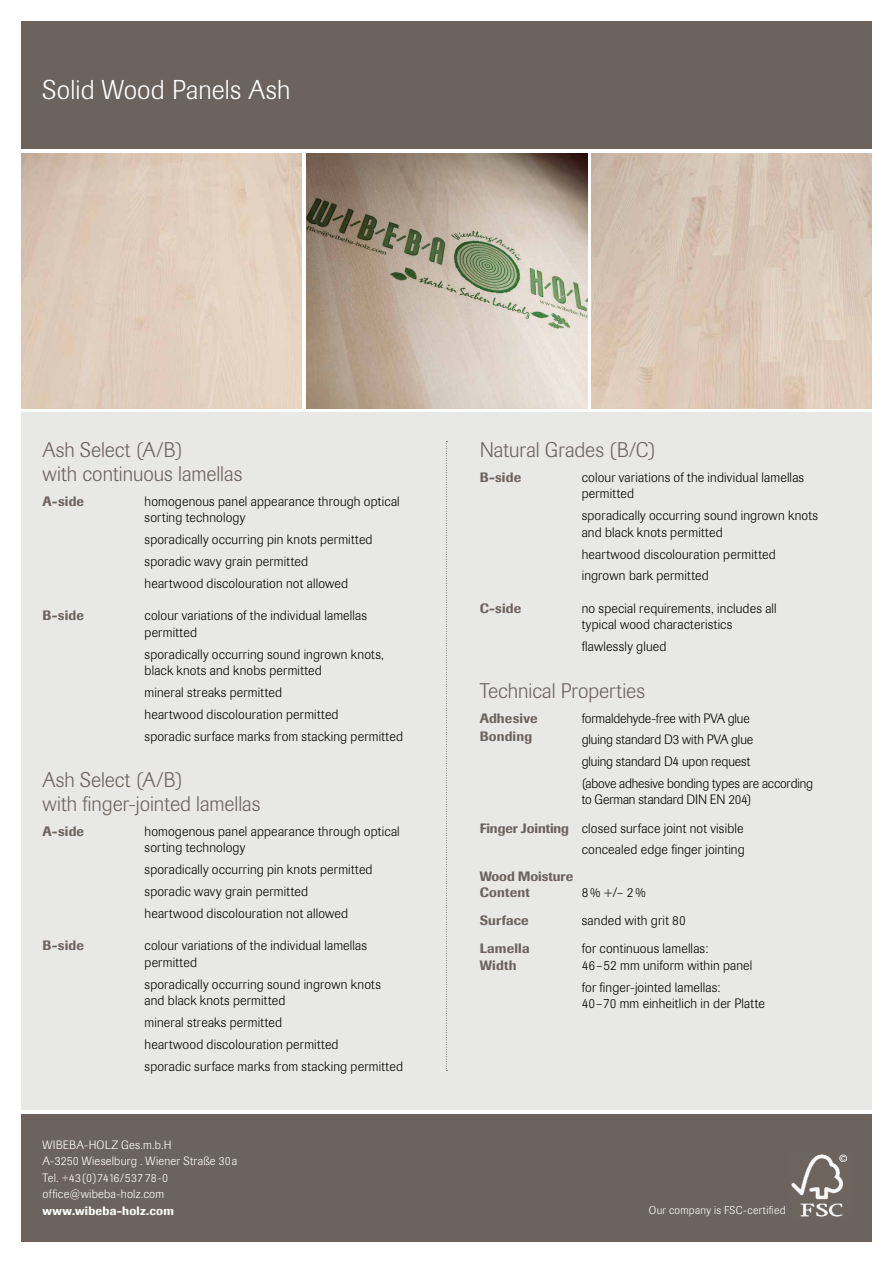
<style>
.page{position:relative;width:893px;height:1263px;background:#fff}
.page>*{position:absolute;margin:0;border:0;box-sizing:border-box;transform-origin:0 0}
.t1{font:300 27px "Supersonic BSK";letter-spacing:.01em;color:#fff}
.t2{font:300 21px/24px "Supersonic BSK";color:#6d635e}
.t3{font:300 13.5px/21.8px "Supersonic BSK";letter-spacing:.015em;color:#000}
.t4{font:300 13.5px/21.8px "Supersonic BSK";letter-spacing:-.01em;color:#000}
.t5{font:500 13.5px/18px "Supersonic BSK";letter-spacing:.01em;color:#6d635e}
.t6{font:300 12px/16.5px "Supersonic BSK";letter-spacing:.02em;color:#fff}
.t7{font:500 12px "Supersonic BSK";letter-spacing:.015em;color:#fff}
.t8{font:300 11.25px "Supersonic BSK";letter-spacing:.03em;color:#fff}
.s1{font-weight:500;color:#6d635e}
.s2{font-size:10.5px}
</style>
<div class="page">
<div style="left:21px;top:412px;width:851px;height:698px;background:#e8e8e7"></div>
<div style="left:21px;top:1114px;width:851px;height:128px;background:#6d635e"></div>
<div style="left:21px;top:21px;width:851px;height:128px;background:#6d635e"></div>
<img style="left:591px;top:153px;width:281px;height:255px">
<img style="left:791px;top:1154px;width:56px;height:63px">
<svg style="left:446px;top:441px;width:1px;height:630px"></svg>
<img style="left:306px;top:153px;width:281px;height:255px">
<h1 class="t1" style="left:43px;top:74px;width:250px">Solid Wood Panels Ash</h1>
<h2 class="t2" style="left:43px;top:438px;width:201px">Ash Select (A/B)<br>with continuous lamellas</h2>
<p class="t5" style="left:43px;top:492px;width:43px">A-side</p>
<p class="t3" style="left:145px;top:493px;width:257px;line-height:16.5px">homogenous panel appearance through optical sorting technology</p>
<p class="t3" style="left:145px;top:529px;width:230px">sporadically occurring pin knots permitted sporadic wavy grain permitted<br>heartwood discolouration not allowed</p>
<p class="t5" style="left:43px;top:607px;width:43px">B-side</p>
<p class="t3" style="left:145px;top:608px;width:224px;line-height:16.5px">colour variations of the individual lamellas permitted</p>
<p class="t3" style="left:145px;top:646px;width:241px;line-height:16.5px">sporadically occurring sound ingrown knots, black knots and knobs permitted</p>
<p class="t3" style="left:145px;top:682px;width:260px">mineral streaks permitted<br>heartwood discolouration permitted<br>sporadic surface marks from stacking permitted</p>
<h2 class="t2" style="left:43px;top:768px;width:219px">Ash Select (A/B)<br>with finger-jointed lamellas</h2>
<p class="t5" style="left:43px;top:822px;width:43px">A-side</p>
<p class="t3" style="left:145px;top:823px;width:257px;line-height:16.5px">homogenous panel appearance through optical sorting technology</p>
<p class="t3" style="left:145px;top:859px;width:230px">sporadically occurring pin knots permitted sporadic wavy grain permitted<br>heartwood discolouration not allowed</p>
<p class="t5" style="left:43px;top:936px;width:43px">B-side</p>
<p class="t3" style="left:145px;top:938px;width:224px;line-height:16.5px">colour variations of the individual lamellas permitted</p>
<p class="t3" style="left:145px;top:976px;width:238px;line-height:16.5px">sporadically occurring sound ingrown knots and black knots permitted</p>
<p class="t3" style="left:145px;top:1012px;width:260px">mineral streaks permitted<br>heartwood discolouration permitted<br>sporadic surface marks from stacking permitted</p>
<h2 class="t2" style="left:480px;top:438px;width:178px">Natural Grades (B/C)</h2>
<p class="t5" style="left:480px;top:468px;width:43px">B-side</p>
<p class="t3" style="left:582px;top:469px;width:224px;line-height:16.5px">colour variations of the individual lamellas permitted</p>
<p class="t3" style="left:582px;top:508px;width:238px;line-height:16.5px">sporadically occurring sound ingrown knots and black knots permitted</p>
<p class="t3" style="left:582px;top:543px;width:196px">heartwood discolouration permitted ingrown bark permitted</p>
<p class="t5" style="left:480px;top:599px;width:43px">C-side</p>
<p class="t3" style="left:582px;top:600px;width:196px;line-height:16.5px">no special requirements, includes all typical wood characteristics</p>
<p class="t3" style="left:582px;top:636px;width:86px">flawlessly glued</p>
<h2 class="t2" style="left:480px;top:679px;width:167px">Technical Properties</h2>
<p class="t4" style="left:582px;top:707px;width:233px">formaldehyde-free with PVA glue<br>gluing standard D3 with PVA glue<br>gluing standard D4 upon request<br>(above adhesive bonding types are according</p>
<p class="t3" style="left:480px;top:786px;width:273px;line-height:28.2px;text-indent:102px">to German standard DIN EN 204)<br><span class="s1">Finger Jointing</span> closed surface joint not visible</p>
<p class="t3" style="left:582px;top:839px;width:165px">concealed edge finger jointing</p>
<p class="t5" style="left:480px;top:867px;width:95px;line-height:16.5px">Wood Moisture<br>Content</p>
<p class="t5" style="left:480px;top:709px;width:60px">Adhesive<br>Bonding</p>
<p class="t3" style="left:582px;top:882px;width:66px">8% +/– 2%</p>
<p class="t5" style="left:480px;top:911px;width:51px">Surface</p>
<p class="t3" style="left:582px;top:910px;width:105px">sanded with grit 80</p>
<p class="t5" style="left:480px;top:940px;width:51px">Lamella</p>
<p class="t3" style="left:582px;top:938px;width:128px">for continuous lamellas:</p>
<p class="t5" style="left:480px;top:956px;width:38px">Width</p>
<p class="t3" style="left:582px;top:955px;width:172px">46–52 mm uniform within panel for finger-jointed lamellas:</p>
<p class="t3" style="left:582px;top:993px;width:185px">40–70 mm einheitlich in der Platte</p>
<p class="t6" style="left:43px;top:1136px;width:196px">WIBEBA-HOLZ Ges.m.b.H<br>A-3250 Wieselburg . Wiener Straße 30a<br>Tel. <span class="s2">+</span>43(0)7416/537 78-0 office@wibeba-holz.com</p>
<p class="t7" style="left:43px;top:1203px;width:133px">www.wibeba-holz.com</p>
<p class="t8" style="left:649px;top:1204px;width:138px">Our company is FSC-certified</p>
</div>
